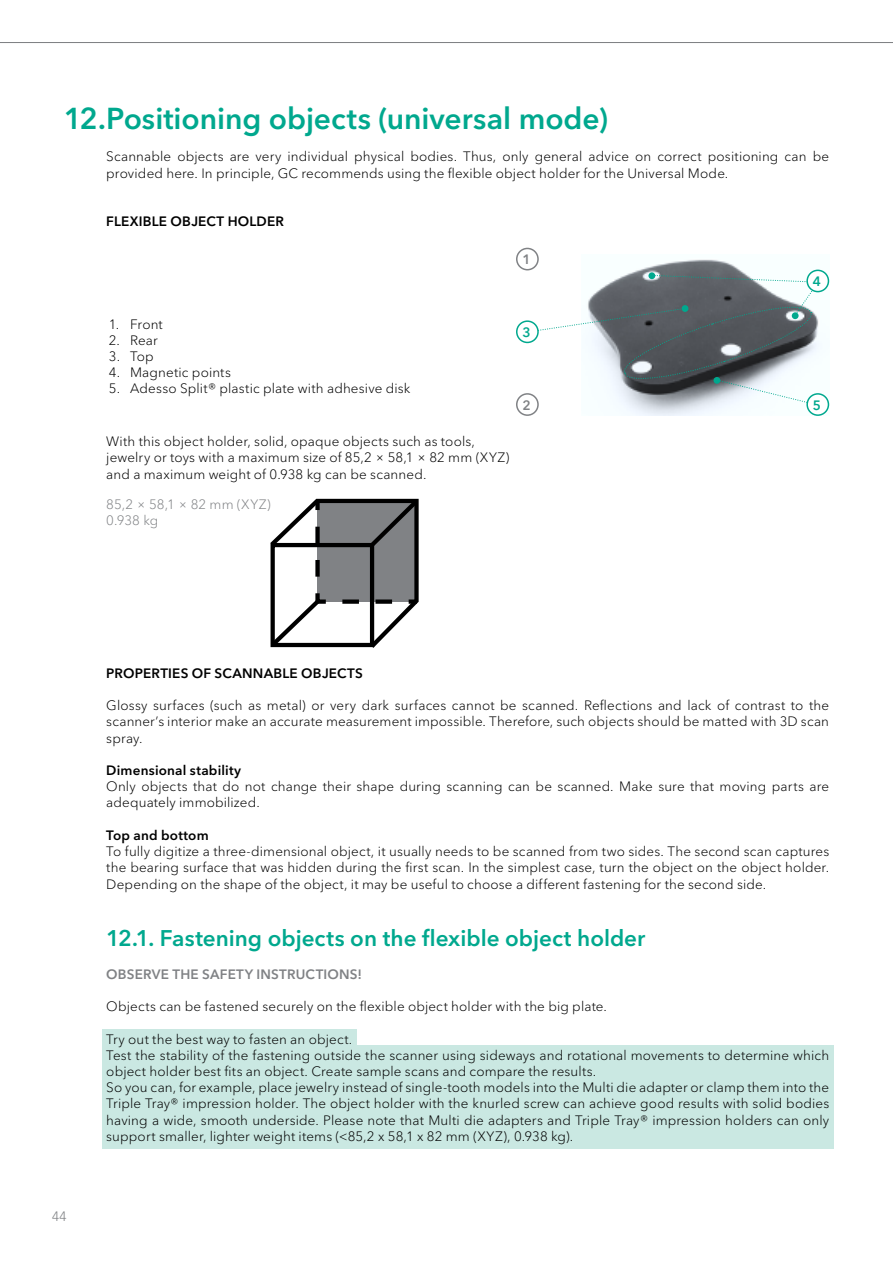
<style>
.page{position:relative;width:893px;height:1263px;background:#fff}
.page>*{position:absolute;margin:0;border:0;box-sizing:border-box;transform-origin:0 0}
.t1{font:600 30px "Avenir Next LT Pro";color:#00a88e}
.t2{font:600 22.5px "Avenir Next LT Pro";color:#00a88e}
.t3{font:300 13.5px/16.2px "Avenir Next LT Pro";letter-spacing:.01em;color:#000}
.t4{font:600 13.5px "Avenir Next LT Pro";letter-spacing:.015em;color:#000}
.t5{font:600 13.5px "Avenir Next LT Pro";letter-spacing:.015em;color:#808285}
.t6{font:300 13.5px/16.2px "Avenir Next LT Pro";letter-spacing:.005em;color:#808285}
.t7{font:600 13.5px "Avenir Next LT Pro";color:#00a88e}
.t8{font:300 13.5px "Avenir LT Std";color:#808285}
</style>
<div class="page">
<hr style="left:0;top:42px;width:893px;height:1px;background:#808285">
<img style="left:623px;top:259px;width:206px;height:156px">
<div style="left:516px;top:248px;width:23px;height:22px;border:2px solid #808285;border-radius:50%"></div>
<div style="left:516px;top:393px;width:23px;height:23px;border:2px solid #808285;border-radius:50%"></div>
<svg style="left:525px;top:274px;width:294px;height:132px"></svg>
<div style="left:517px;top:321px;width:21px;height:21px;background:#fff;border-radius:50%"></div>
<div style="left:516px;top:320px;width:23px;height:23px;border:2px solid #00a88e;border-radius:50%"></div>
<div style="left:807px;top:270px;width:21px;height:22px;background:#fff;border-radius:50%"></div>
<div style="left:806px;top:270px;width:23px;height:22px;border:2px solid #00a88e;border-radius:50%"></div>
<div style="left:807px;top:394px;width:21px;height:21px;background:#fff;border-radius:50%"></div>
<div style="left:806px;top:393px;width:23px;height:23px;border:2px solid #00a88e;border-radius:50%"></div>
<svg style="left:270px;top:498px;width:149px;height:150px"></svg>
<div style="left:102px;top:1029px;width:255px;height:22px;background:#cae8e2"></div>
<div style="left:102px;top:1045px;width:731px;height:38px;background:#cae8e2"></div>
<div style="left:102px;top:1078px;width:731px;height:70px;background:#cae8e2"></div>
<h1 class="t1" style="left:64px;top:100px;width:546px">12.Positioning objects (universal mode)</h1>
<p class="t3" style="left:106px;top:149px;width:724px">Scannable objects are very individual physical bodies. Thus, only general advice on correct positioning can be provided here. In principle, GC recommends using the flexible object holder for the Universal Mode.</p>
<p class="t4" style="left:106px;top:213px;width:179px">FLEXIBLE OBJECT HOLDER</p>
<p class="t5" style="left:522px;top:251px;width:10px">1</p>
<p class="t3" style="left:109px;top:316px;width:55px">1. Front</p>
<p class="t3" style="left:109px;top:332px;width:51px">2. Rear</p>
<p class="t3" style="left:109px;top:348px;width:46px">3. Top</p>
<p class="t3" style="left:109px;top:364px;width:124px">4. Magnetic points</p>
<p class="t3" style="left:109px;top:381px;width:303px">5. Adesso Split® plastic plate with adhesive disk</p>
<p class="t3" style="left:106px;top:433px;width:405px">With this object holder, solid, opaque objects such as tools, jewelry or toys with a maximum size of 85,2 × 58,1 × 82 mm (XYZ) and a maximum weight of 0.938 kg can be scanned.</p>
<p class="t6" style="left:106px;top:496px;width:166px">85,2 × 58,1 × 82 mm (XYZ)<br>0.938 kg</p>
<p class="t7" style="left:522px;top:324px;width:10px">3</p>
<p class="t5" style="left:522px;top:397px;width:10px">2</p>
<p class="t7" style="left:813px;top:273px;width:10px">4</p>
<p class="t7" style="left:813px;top:397px;width:10px">5</p>
<p class="t8" style="left:52px;top:1208px;width:16px">44</p>
<p class="t4" style="left:106px;top:665px;width:258px">PROPERTIES OF SCANNABLE OBJECTS</p>
<p class="t3" style="left:106px;top:697px;width:724px;text-align:justify">Glossy surfaces (such as metal) or very dark surfaces cannot be scanned. Reflections and lack of contrast to the scanner’s interior make an accurate measurement impossible. Therefore, such objects should be matted with 3D scan spray.</p>
<p class="t4" style="left:106px;top:762px;width:136px">Dimensional stability</p>
<p class="t3" style="left:106px;top:778px;width:724px">Only objects that do not change their shape during scanning can be scanned. Make sure that moving parts are adequately immobilized.</p>
<p class="t4" style="left:106px;top:827px;width:104px">Top and bottom</p>
<p class="t3" style="left:106px;top:843px;width:724px;text-align:justify">To fully digitize a three-dimensional object, it usually needs to be scanned from two sides. The second scan captures the bearing surface that was hidden during the first scan. In the simplest case, turn the object on the object holder.<br>Depending on the shape of the object, it may be useful to choose a different fastening for the second side.</p>
<h2 class="t2" style="left:106px;top:925px;width:541px">12.1. Fastening objects on the flexible object holder</h2>
<p class="t5" style="left:106px;top:966px;width:257px">OBSERVE THE SAFETY INSTRUCTIONS!</p>
<p class="t3" style="left:106px;top:998px;width:502px">Objects can be fastened securely on the flexible object holder with the big plate.</p>
<p class="t3" style="left:106px;top:1031px;width:724px">Try out the best way to fasten an object.<br>Test the stability of the fastening outside the scanner using sideways and rotational movements to determine which object holder best fits an object. Create sample scans and compare the results.<br>So you can, for example, place jewelry instead of single-tooth models into the Multi die adapter or clamp them into the Triple Tray® impression holder. The object holder with the knurled screw can achieve good results with solid bodies having a wide, smooth underside. Please note that Multi die adapters and Triple Tray® impression holders can only support smaller, lighter weight items (&lt;85,2 x 58,1 x 82 mm (XYZ), 0.938 kg).</p>
</div>
